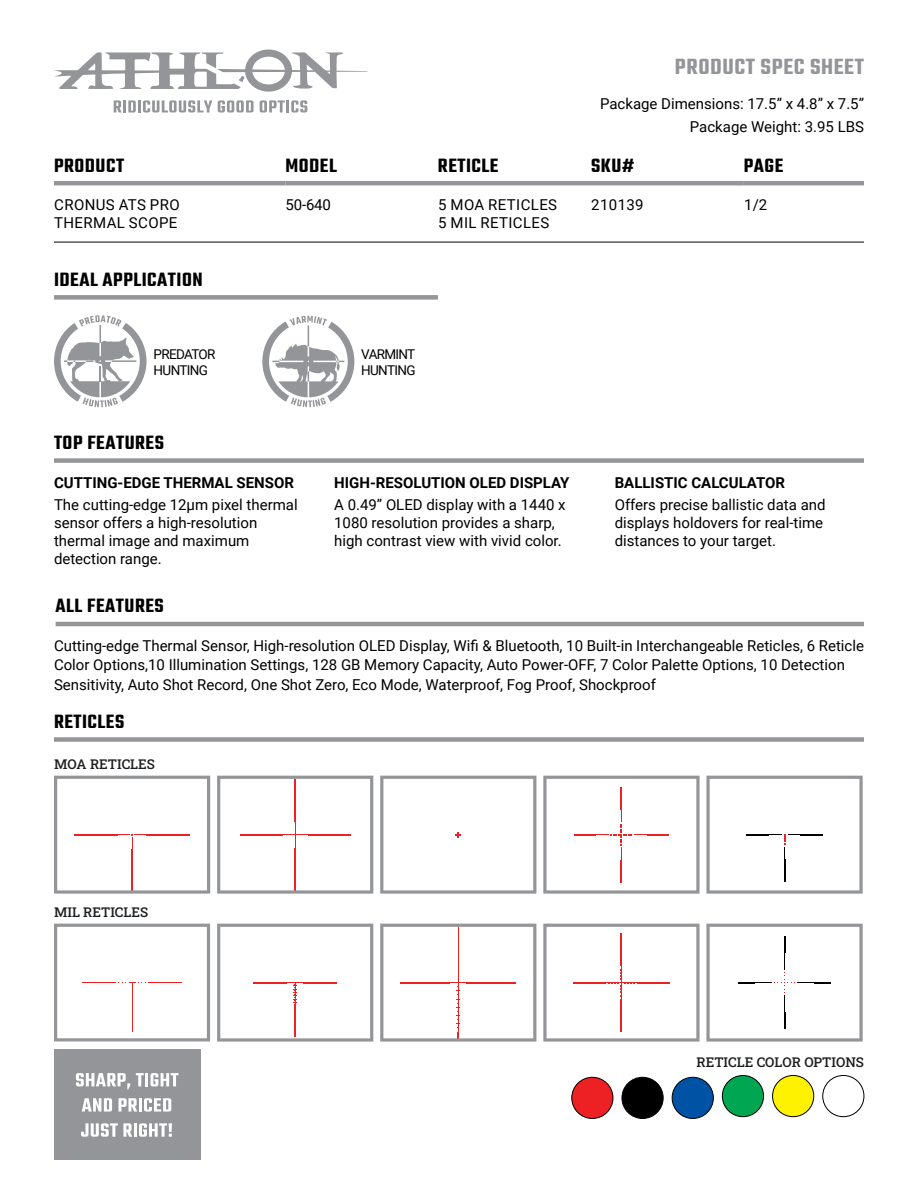
<style>
.page{position:relative;width:918px;height:1188px;background:#fff}
.page>*{position:absolute;margin:0;border:0;box-sizing:border-box;transform-origin:0 0}
.t1{font:600 24px "Teko";letter-spacing:.025em;color:#939598}
.t2{font:600 21px "Teko";letter-spacing:.025em;color:#000}
.t3{font:15px/18px "Roboto";color:#000}
.t4{font:700 15px "Roboto";color:#000}
.t5{font:15px/18px "Roboto";letter-spacing:.025em;color:#000}
.t6{font:13.5px "Roboto Slab";color:#1c1d1e}
.t7{font:13.5px/16.2px "Roboto";letter-spacing:-.05em;color:#000}
</style>
<div class="page">
<svg style="left:114px;top:100px;width:98px;height:13px"></svg>
<svg style="left:218px;top:100px;width:36px;height:13px"></svg>
<svg style="left:260px;top:100px;width:47px;height:13px"></svg>
<svg style="left:54px;top:49px;width:313px;height:43px"></svg>
<div style="left:54px;top:295px;width:384px;height:5px;background:#939598"></div>
<div style="left:54px;top:458px;width:810px;height:5px;background:#939598"></div>
<hr style="left:56px;top:622px;width:808px;height:4px;background:#939598">
<div style="left:54px;top:737px;width:810px;height:5px;background:#939598"></div>
<hr style="left:54px;top:181px;width:232px;height:4px;background:#939598">
<hr style="left:286px;top:181px;width:152px;height:4px;background:#939598">
<hr style="left:438px;top:181px;width:153px;height:4px;background:#939598">
<hr style="left:591px;top:181px;width:153px;height:4px;background:#939598">
<hr style="left:744px;top:181px;width:120px;height:4px;background:#939598">
<hr style="left:54px;top:242px;width:810px;height:1px;background:#000">
<div style="left:54px;top:1050px;width:146px;height:110px;background:#939598"></div>
<svg style="left:76px;top:1073px;width:54px;height:16px"></svg>
<svg style="left:136px;top:1073px;width:42px;height:13px"></svg>
<svg style="left:82px;top:1098px;width:30px;height:14px"></svg>
<svg style="left:118px;top:1098px;width:19px;height:14px"></svg>
<hr style="left:139px;top:1098px;width:3px;height:14px;background:#fff">
<svg style="left:144px;top:1098px;width:27px;height:14px"></svg>
<svg style="left:81px;top:1123px;width:51px;height:14px"></svg>
<hr style="left:134px;top:1123px;width:3px;height:14px;background:#fff">
<svg style="left:139px;top:1123px;width:33px;height:14px"></svg>
<svg style="left:54px;top:315px;width:93px;height:92px"></svg>
<svg style="left:262px;top:316px;width:92px;height:91px"></svg>
<div style="left:572px;top:1077px;width:41px;height:41px;background:#ed2124;border-radius:50%"></div>
<div style="left:571px;top:1077px;width:42px;height:42px;border:1px solid #000;border-radius:50%"></div>
<div style="left:622px;top:1077px;width:41px;height:41px;background:#000;border-radius:50%"></div>
<div style="left:622px;top:1077px;width:42px;height:42px;border:1px solid #000;border-radius:50%"></div>
<div style="left:672px;top:1077px;width:41px;height:41px;background:#0052a4;border-radius:50%"></div>
<div style="left:672px;top:1077px;width:42px;height:42px;border:1px solid #000;border-radius:50%"></div>
<div style="left:722px;top:1075px;width:42px;height:42px;background:#00a651;border-radius:50%"></div>
<div style="left:722px;top:1075px;width:42px;height:42px;border:1px solid #000;border-radius:50%"></div>
<div style="left:773px;top:1075px;width:41px;height:42px;background:#fff200;border-radius:50%"></div>
<div style="left:772px;top:1075px;width:42px;height:42px;border:1px solid #000;border-radius:50%"></div>
<div style="left:822px;top:1075px;width:42px;height:42px;border:1px solid #000;border-radius:50%"></div>
<svg style="left:54px;top:776px;width:156px;height:118px"></svg>
<svg style="left:217px;top:776px;width:156px;height:118px"></svg>
<svg style="left:380px;top:776px;width:156px;height:118px"></svg>
<svg style="left:543px;top:776px;width:157px;height:118px"></svg>
<svg style="left:706px;top:776px;width:157px;height:118px"></svg>
<svg style="left:217px;top:924px;width:156px;height:118px"></svg>
<svg style="left:380px;top:924px;width:156px;height:118px"></svg>
<svg style="left:543px;top:924px;width:157px;height:118px"></svg>
<svg style="left:706px;top:924px;width:157px;height:118px"></svg>
<svg style="left:54px;top:924px;width:156px;height:117px"></svg>
<h1 class="t1" style="left:675px;top:52px;width:191px">PRODUCT SPEC SHEET</h1>
<p class="t3" style="left:600px;top:92px;width:266px;line-height:22.2px;text-align:right">Package Dimensions: 17.5” x 4.8” x 7.5”<br>Package Weight: 3.95 LBS</p>
<h2 class="t2" style="left:54px;top:153px;width:72px">PRODUCT</h2>
<h2 class="t2" style="left:286px;top:153px;width:53px">MODEL</h2>
<h2 class="t2" style="left:438px;top:153px;width:62px">RETICLE</h2>
<h2 class="t2" style="left:591px;top:153px;width:45px">SKU#</h2>
<h2 class="t2" style="left:744px;top:153px;width:41px">PAGE</h2>
<p class="t5" style="left:54px;top:195px;width:127px">CRONUS ATS PRO<br>THERMAL SCOPE</p>
<p class="t3" style="left:286px;top:195px;width:47px">50-640</p>
<p class="t5" style="left:438px;top:195px;width:120px">5 MOA RETICLES<br>5 MIL RETICLES</p>
<p class="t3" style="left:591px;top:195px;width:54px">210139</p>
<p class="t3" style="left:744px;top:195px;width:25px">1/2</p>
<h2 class="t2" style="left:54px;top:266px;width:150px">IDEAL APPLICATION</h2>
<p class="t7" style="left:154px;top:345px;width:63px">PREDATOR<br>HUNTING</p>
<p class="t7" style="left:361px;top:345px;width:56px">VARMINT<br>HUNTING</p>
<h2 class="t2" style="left:54px;top:429px;width:111px">TOP FEATURES</h2>
<p class="t4" style="left:54px;top:472px;width:242px">CUTTING-EDGE THERMAL SENSOR</p>
<p class="t3" style="left:54px;top:495px;width:245px">The cutting-edge 12μm pixel thermal sensor offers a high-resolution thermal image and maximum detection range.</p>
<h2 class="t2" style="left:56px;top:593px;width:110px">ALL FEATURES</h2>
<p class="t4" style="left:334px;top:472px;width:237px">HIGH-RESOLUTION OLED DISPLAY</p>
<p class="t3" style="left:334px;top:495px;width:233px">A 0.49” OLED display with a 1440 x<br>1080 resolution provides a sharp, high contrast view with vivid color.</p>
<p class="t4" style="left:615px;top:472px;width:172px">BALLISTIC CALCULATOR</p>
<p class="t3" style="left:615px;top:495px;width:212px">Offers precise ballistic data and displays holdovers for real-time distances to your target.</p>
<p class="t3" style="left:54px;top:635px;width:812px;line-height:19.5px">Cutting-edge Thermal Sensor, High-resolution OLED Display, Wifi &amp; Bluetooth, 10 Built-in Interchangeable Reticles, 6 Reticle<br>Color Options,10 Illumination Settings, 128 GB Memory Capacity, Auto Power-OFF, 7 Color Palette Options, 10 Detection<br>Sensitivity, Auto Shot Record, One Shot Zero, Eco Mode, Waterproof, Fog Proof, Shockproof</p>
<h2 class="t2" style="left:54px;top:708px;width:72px">RETICLES</h2>
<p class="t6" style="left:54px;top:755px;width:102px">MOA RETICLES</p>
<p class="t6" style="left:54px;top:903px;width:96px">MIL RETICLES</p>
<p class="t6" style="left:697px;top:1053px;width:169px">RETICLE COLOR OPTIONS</p>
</div>
